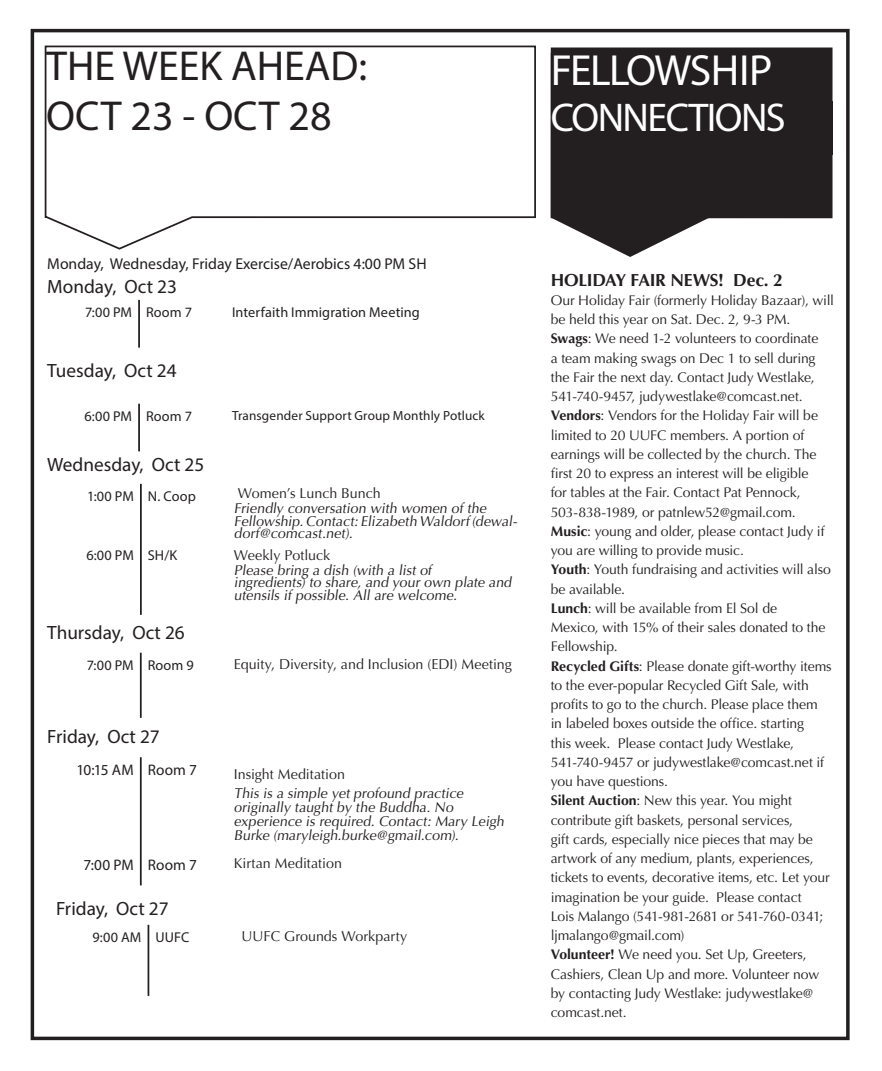
<style>
.page{position:relative;width:882px;height:1071px;background:#fff}
.page>*{position:absolute;margin:0;border:0;box-sizing:border-box;transform-origin:0 0}
.t1{font:43.75px "Myriad Pro";letter-spacing:-.04em;color:#fff}
.t2{font:42px "Myriad Pro";color:#231f20}
.t3{font:40.25px "Myriad Pro";letter-spacing:-.04em;color:#fff}
.t4{font:19.25px "Myriad Pro";color:#231f20}
.t5{font:700 17.5px "Optima";letter-spacing:-.015em;color:#231f20}
.t6{font:15.75px "Myriad Pro";color:#231f20}
.t7{font:15.22px "Myriad Pro";letter-spacing:.005em;color:#231f20}
.t8{font:14.35px/12.2px "Optima";color:#231f20}
.t9{font:14.35px "Myriad Pro";letter-spacing:.01em;color:#231f20}
.t10{font:14px/19.2px "Optima";letter-spacing:-.01em;color:#231f20}
.t11{font:13.3px "Myriad Pro";letter-spacing:.01em;color:#231f20}
.s1{font-weight:700}
</style>
<div class="page">
<div style="left:31px;top:29px;width:819px;height:1011px;border:4px solid #231f20"></div>
<svg style="left:44px;top:45px;width:492px;height:205px"></svg>
<hr style="left:140px;top:484px;width:2px;height:131px;background:#231f20">
<hr style="left:140px;top:653px;width:2px;height:65px;background:#231f20">
<hr style="left:140px;top:757px;width:2px;height:128px;background:#231f20">
<div style="left:551px;top:48px;width:282px;height:170px;background:#231f20"></div>
<svg style="left:551px;top:218px;width:159px;height:39px"></svg>
<hr style="left:138px;top:300px;width:2px;height:48px;background:#231f20">
<hr style="left:138px;top:404px;width:2px;height:47px;background:#231f20">
<hr style="left:148px;top:925px;width:1px;height:71px;background:#231f20">
<p class="t2" style="left:46px;top:40px;width:322px">THE WEEK AHEAD:</p>
<p class="t2" style="left:46px;top:90px;width:287px">OCT 23 - OCT 28</p>
<p class="t1" style="left:551px;top:43px;width:223px">FELLOWSHIP</p>
<p class="t3" style="left:551px;top:92px;width:237px">CONNECTIONS</p>
<p class="t6" style="left:47px;top:254px;width:381px">Monday, Wednesday, Friday Exercise/Aerobics 4:00 PM SH</p>
<p class="t4" style="left:47px;top:275px;width:131px">Monday, Oct 23</p>
<p class="t9" style="left:85px;top:303px;width:49px">7:00 PM</p>
<p class="t9" style="left:146px;top:303px;width:48px">Room 7</p>
<p class="t9" style="left:232px;top:303px;width:189px">Interfaith Immigration Meeting</p>
<p class="t4" style="left:47px;top:358px;width:131px">Tuesday, Oct 24</p>
<p class="t9" style="left:85px;top:407px;width:49px">6:00 PM</p>
<p class="t9" style="left:146px;top:407px;width:48px">Room 7</p>
<p class="t11" style="left:232px;top:408px;width:254px">Transgender Support Group Monthly Potluck</p>
<p class="t4" style="left:47px;top:453px;width:158px">Wednesday, Oct 25</p>
<p class="t9" style="left:87px;top:487px;width:48px">1:00 PM</p>
<p class="t9" style="left:148px;top:487px;width:50px">N. Coop</p>
<p class="t9" style="left:86px;top:546px;width:49px">6:00 PM</p>
<p class="t9" style="left:148px;top:546px;width:31px">SH/K</p>
<p class="t8" style="left:238px;top:487px;width:144px">Women’s Lunch Bunch</p>
<p class="t8" style="left:234px;top:503px;width:287px">Friendly conversation with women of the<br>Fellowship.Contact:Elizabeth Waldorf (dewal&shy;dorf@comcast.net).</p>
<p class="t8" style="left:234px;top:549px;width:98px">Weekly Potluck</p>
<p class="t8" style="left:234px;top:564px;width:199px">Please bring a dish (with a list of</p>
<p class="t8" style="left:234px;top:577px;width:281px">ingredients) to share, and your own plate and</p>
<p class="t8" style="left:234px;top:589px;width:227px">utensils if possible. All are welcome.</p>
<p class="t4" style="left:47px;top:621px;width:139px">Thursday, Oct 26</p>
<p class="t9" style="left:87px;top:656px;width:49px">7:00 PM</p>
<p class="t9" style="left:148px;top:656px;width:48px">Room 9</p>
<p class="t8" style="left:234px;top:658px;width:280px">Equity, Diversity, and Inclusion (EDI) Meeting</p>
<p class="t4" style="left:47px;top:724px;width:114px">Friday, Oct 27</p>
<p class="t7" style="left:76px;top:761px;width:59px">10:15 AM</p>
<p class="t7" style="left:148px;top:761px;width:51px">Room 7</p>
<p class="t7" style="left:84px;top:855px;width:52px">7:00 PM</p>
<p class="t7" style="left:148px;top:855px;width:51px">Room 7</p>
<p class="t8" style="left:234px;top:768px;width:113px">Insight Meditation</p>
<p class="t8" style="left:234px;top:787px;width:233px">This is a simple yet profound practice</p>
<p class="t8" style="left:234px;top:801px;width:223px">originally taught by the Buddha. No</p>
<p class="t8" style="left:234px;top:815px;width:274px">experience is required. Contact: Mary Leigh</p>
<p class="t8" style="left:234px;top:829px;width:229px">Burke (maryleigh.burke@gmail.com).</p>
<p class="t8" style="left:234px;top:857px;width:110px">Kirtan Meditation</p>
<p class="t4" style="left:56px;top:897px;width:114px">Friday, Oct 27</p>
<p class="t9" style="left:92px;top:928px;width:51px">9:00 AM</p>
<p class="t9" style="left:155px;top:928px;width:35px">UUFC</p>
<p class="t8" style="left:242px;top:930px;width:167px">UUFC Grounds Workparty</p>
<p class="t5" style="left:551px;top:269px;width:234px">HOLIDAY FAIR NEWS! Dec. 2</p>
<p class="t10" style="left:551px;top:291px;width:285px">Our Holiday Fair (formerly Holiday Bazaar), will be held this year on Sat. Dec. 2, 9-3 PM.</p>
<p class="t10" style="left:551px;top:329px;width:269px"><span class="s1">Swags</span>: We need 1-2 volunteers to coordinate a team making swags on Dec 1 to sell during the Fair the next day. Contact Judy Westlake, 541-740-9457, judywestlake@comcast.net.</p>
<p class="t10" style="left:551px;top:406px;width:269px"><span class="s1">Vendors</span>: Vendors for the Holiday Fair will be limited to 20 UUFC members. A portion of earnings will be collected by the church. The first 20 to express an interest will be eligible for tables at the Fair. Contact Pat Pennock, 503-838-1989, or patnlew52@gmail.com.</p>
<p class="t10" style="left:551px;top:522px;width:275px"><span class="s1">Music</span>: young and older, please contact Judy if you are willing to provide music.</p>
<p class="t10" style="left:551px;top:560px;width:282px"><span class="s1">Youth</span>: Youth fundraising and activities will also be available.</p>
<p class="t10" style="left:551px;top:599px;width:276px"><span class="s1">Lunch</span>: will be available from El Sol de<br>Mexico, with 15% of their sales donated to the<br>Fellowship.</p>
<p class="t10" style="left:551px;top:656px;width:283px"><span class="s1">Recycled Gifts</span>: Please donate gift-worthy items to the ever-popular Recycled Gift Sale, with profits to go to the church. Please place them in labeled boxes outside the office. starting<br>this week. Please contact Judy Westlake, 541-740-9457 or judywestlake@comcast.net if you have questions.</p>
<p class="t10" style="left:551px;top:791px;width:280px"><span class="s1">Silent Auction</span>: New this year. You might contribute gift baskets, personal services,<br>gift cards, especially nice pieces that may be artwork of any medium, plants, experiences, tickets to events, decorative items, etc. Let your imagination be your guide. Please contact<br>Lois Malango (541-981-2681 or 541-760-0341; ljmalango@gmail.com)</p>
<p class="t10" style="left:551px;top:945px;width:270px"><span class="s1">Volunteer!</span> We need you. Set Up, Greeters, Cashiers, Clean Up and more. Volunteer now by contacting Judy Westlake: judywestlake@ comcast.net.</p>
</div>
